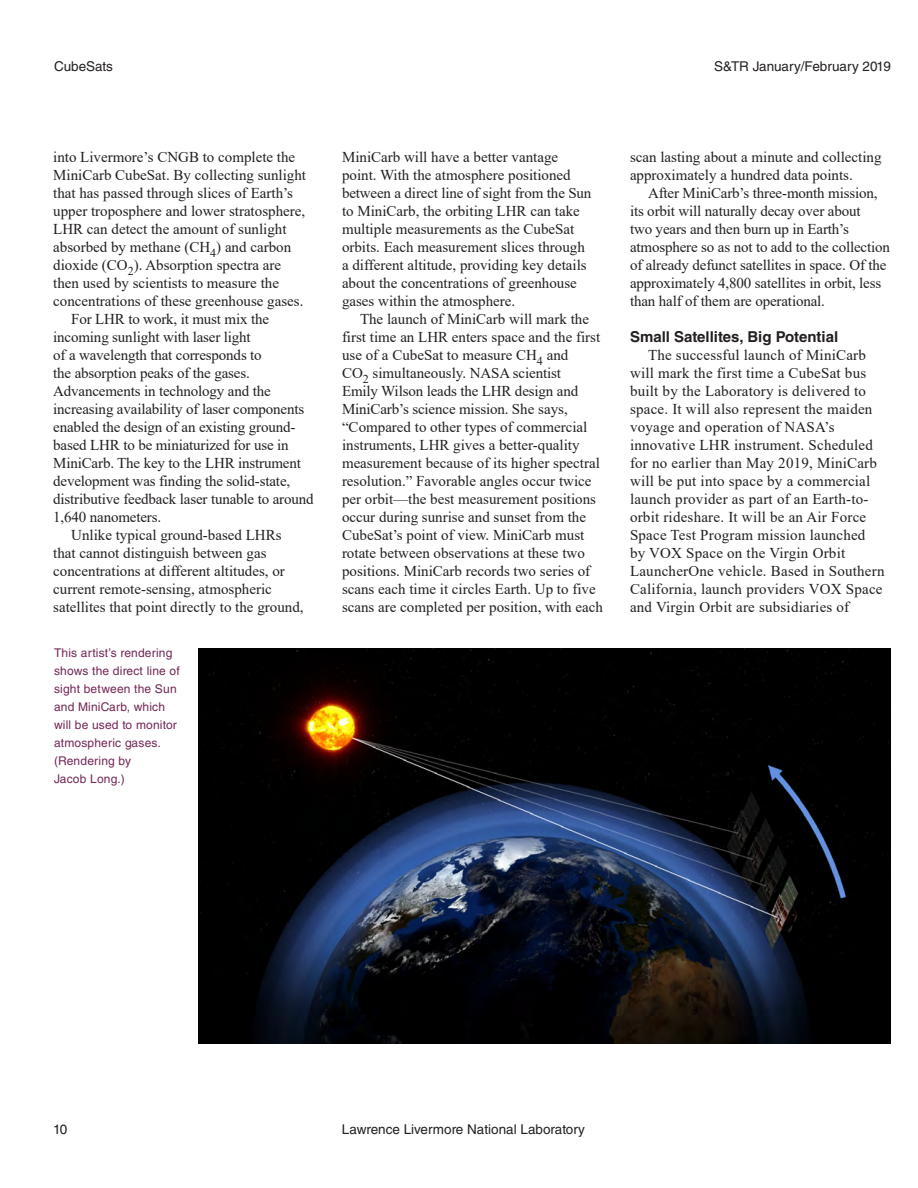
<style>
.page{position:relative;width:918px;height:1188px;background:#fff}
.page>*{position:absolute;margin:0;border:0;box-sizing:border-box;transform-origin:0 0}
.STR_general_text{font:15px/18px "Times New Roman";color:#231f20}
.STR_lev_1_head{font:700 15px "Helvetica LT Std";color:#231f20}
.t1{font:13.5px "Helvetica LT Std";color:#231f20}
.STR_Captions{font:12px/18px "Helvetica LT Std";letter-spacing:.015em;color:#722655}
</style>
<div class="page">
<img style="left:198px;top:648px;width:693px;height:396px">
<p class="t1" style="left:54px;top:59px;width:61px">CubeSats</p>
<p class="t1" style="left:714px;top:59px;width:178px">S&amp;TR January/February 2019</p>
<p class="STR_general_text" style="left:53px;top:148px;width:254px">into Livermore’s CNGB to complete the MiniCarb CubeSat. By collecting sunlight that has passed through slices of Earth’s upper troposphere and lower stratosphere, LHR can detect the amount of sunlight absorbed by methane (CH<sub>4</sub>) and carbon dioxide (CO<sub>2</sub>). Absorption spectra are then used by scientists to measure the concentrations of these greenhouse gases.</p>
<p class="STR_general_text" style="left:53px;top:310px;width:262px;text-indent:18px">For LHR to work, it must mix the incoming sunlight with laser light<br>of a wavelength that corresponds to<br>the absorption peaks of the gases.<br>Advancements in technology and the increasing availability of laser components enabled the design of an existing ground&shy;based LHR to be miniaturized for use in MiniCarb. The key to the LHR instrument development was finding the solid-state, distributive feedback laser tunable to around 1,640 nanometers.</p>
<p class="STR_general_text" style="left:53px;top:526px;width:252px;text-indent:18px">Unlike typical ground-based LHRs that cannot distinguish between gas concentrations at different altitudes, or current remote-sensing, atmospheric satellites that point directly to the ground,</p>
<p class="STR_Captions" style="left:54px;top:643px;width:127px">This artist’s rendering shows the direct line of sight between the Sun and MiniCarb, which will be used to monitor atmospheric gases. (Rendering by<br>Jacob Long.)</p>
<p class="STR_general_text" style="left:342px;top:148px;width:251px">MiniCarb will have a better vantage point. With the atmosphere positioned between a direct line of sight from the Sun to MiniCarb, the orbiting LHR can take multiple measurements as the CubeSat orbits. Each measurement slices through a different altitude, providing key details about the concentrations of greenhouse gases within the atmosphere.</p>
<p class="STR_general_text" style="left:342px;top:310px;width:263px;text-indent:18px">The launch of MiniCarb will mark the first time an LHR enters space and the first use of a CubeSat to measure CH<sub>4</sub> and<br>CO<sub>2</sub> simultaneously. NASA scientist<br>Emily Wilson leads the LHR design and MiniCarb’s science mission. She says, “Compared to other types of commercial instruments, LHR gives a better-quality measurement because of its higher spectral resolution.” Favorable angles occur twice per orbit—the best measurement positions occur during sunrise and sunset from the CubeSat’s point of view. MiniCarb must rotate between observations at these two positions. MiniCarb records two series of scans each time it circles Earth. Up to five scans are completed per position, with each</p>
<p class="STR_general_text" style="left:630px;top:148px;width:253px">scan lasting about a minute and collecting approximately a hundred data points.</p>
<p class="STR_general_text" style="left:630px;top:184px;width:262px;text-indent:18px">After MiniCarb’s three-month mission, its orbit will naturally decay over about<br>two years and then burn up in Earth’s atmosphere so as not to add to the collection of already defunct satellites in space. Of the approximately 4,800 satellites in orbit, less than half of them are operational.</p>
<p class="STR_lev_1_head" style="left:630px;top:328px;width:210px">Small Satellites, Big Potential</p>
<p class="STR_general_text" style="left:630px;top:346px;width:256px;text-indent:18px">The successful launch of MiniCarb will mark the first time a CubeSat bus built by the Laboratory is delivered to space. It will also represent the maiden voyage and operation of NASA’s innovative LHR instrument. Scheduled for no earlier than May 2019, MiniCarb will be put into space by a commercial launch provider as part of an Earth-to&shy;orbit rideshare. It will be an Air Force Space Test Program mission launched<br>by VOX Space on the Virgin Orbit LauncherOne vehicle. Based in Southern California, launch providers VOX Space and Virgin Orbit are subsidiaries of</p>
<p class="t1" style="left:53px;top:1122px;width:16px">10</p>
<p class="t1" style="left:342px;top:1121px;width:245px">Lawrence Livermore National Laboratory</p>
</div>
